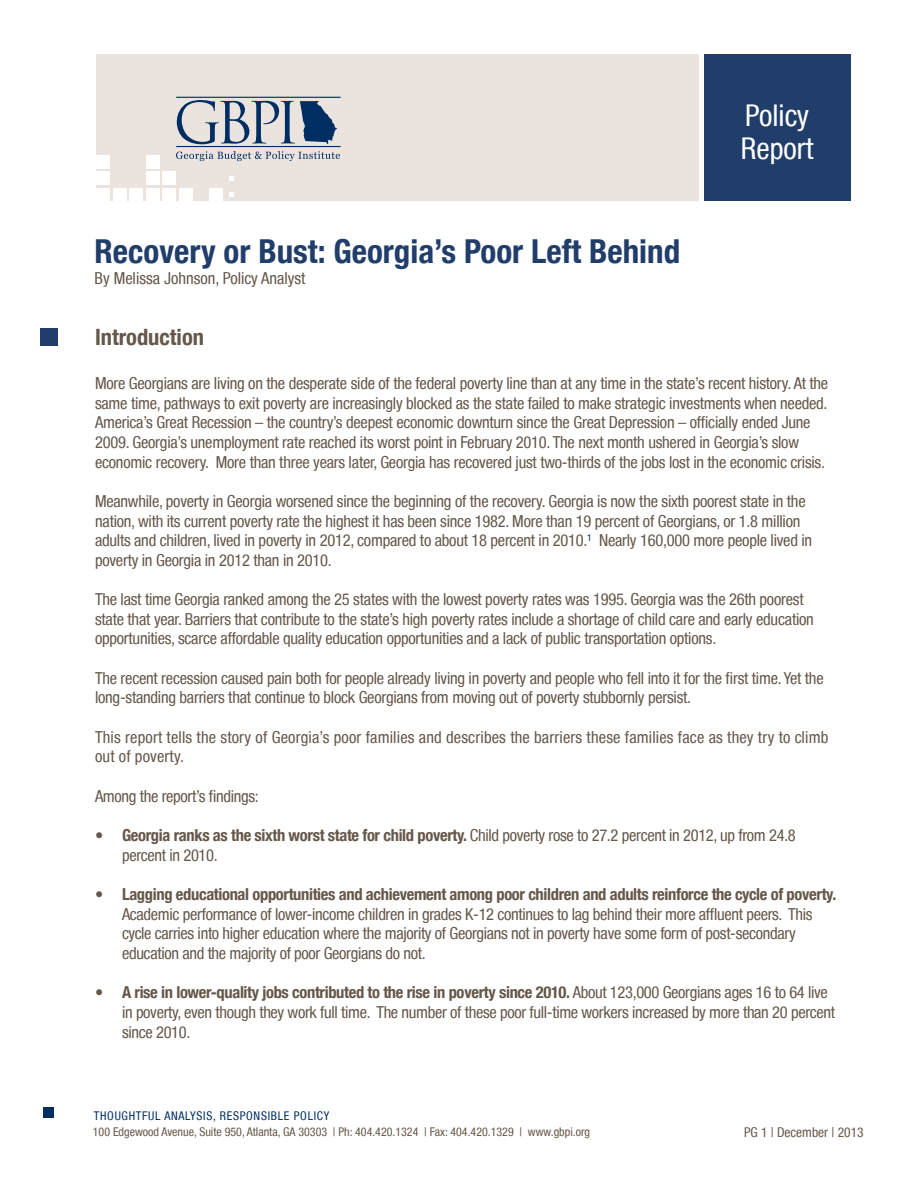
<style>
.page{position:relative;width:918px;height:1188px;background:#fff}
.page>*{position:absolute;margin:0;border:0;box-sizing:border-box;transform-origin:0 0}
.t1{font:700 condensed 33px "Helvetica Neue LT";color:#213e6b}
.t2{font:condensed 30px/33px "Helvetica Neue LT";color:#fff}
.t3{font:700 condensed 22.5px "Helvetica Neue LT";color:#655749}
.t4{font:condensed 16.5px/19.6px "Helvetica Neue LT";letter-spacing:-.015em;color:#655749}
.t5{font:condensed 16.5px/19.6px "Helvetica Neue LT";letter-spacing:.01em;color:#655749}
.t6{font:700 condensed 16.5px "Helvetica Neue LT";letter-spacing:-.02em;color:#655749}
.t7{font:condensed 13.5px "Helvetica Neue LT";color:#655749}
.t8{font:condensed 12px "Helvetica Neue LT";color:#655749}
.t9{font:condensed 12px "Helvetica Neue LT";letter-spacing:.06em;color:#002d62}
.s1{font-weight:700}
</style>
<div class="page">
<div style="left:96px;top:54px;width:603px;height:147px;background:#ebe4de"></div>
<svg style="left:176px;top:97px;width:165px;height:64px"></svg>
<div style="left:96px;top:188px;width:14px;height:14px;background:#fff"></div>
<svg style="left:229px;top:192px;width:5px;height:5px"></svg>
<svg style="left:229px;top:176px;width:5px;height:5px"></svg>
<div style="left:96px;top:171px;width:14px;height:14px;background:#fff"></div>
<div style="left:146px;top:188px;width:14px;height:14px;background:#fff"></div>
<div style="left:146px;top:171px;width:14px;height:14px;background:#fff"></div>
<div style="left:162px;top:188px;width:14px;height:14px;background:#fff"></div>
<div style="left:162px;top:171px;width:14px;height:14px;background:#fff"></div>
<div style="left:96px;top:155px;width:14px;height:14px;background:#fff"></div>
<div style="left:146px;top:155px;width:14px;height:14px;background:#fff"></div>
<div style="left:113px;top:188px;width:14px;height:14px;background:#fff"></div>
<div style="left:129px;top:188px;width:14px;height:14px;background:#fff"></div>
<div style="left:179px;top:188px;width:14px;height:14px;background:#fff"></div>
<div style="left:209px;top:188px;width:14px;height:14px;background:#fff"></div>
<div style="left:704px;top:54px;width:147px;height:147px;background:#213e6b"></div>
<div style="left:40px;top:328px;width:18px;height:17px;background:#213e6b"></div>
<div style="left:43px;top:1107px;width:11px;height:11px;background:#002d62"></div>
<h1 class="t1" style="left:94px;top:231px;width:587px">Recovery or Bust: Georgia’s Poor Left Behind</h1>
<p class="t4" style="left:94px;top:268px;width:212px">By Melissa Johnson, Policy Analyst</p>
<h2 class="t2" style="left:741px;top:99px;width:74px">Policy<br>Report</h2>
<h3 class="t3" style="left:95px;top:324px;width:111px">Introduction</h3>
<p class="t4" style="left:95px;top:373px;width:735px">More Georgians are living on the desperate side of the federal poverty line than at any time in the state’s recent history. At the same time, pathways to exit poverty are increasingly blocked as the state failed to make strategic investments when needed.<br>America’s Great Recession – the country’s deepest economic downturn since the Great Depression – officially ended June 2009. Georgia’s unemployment rate reached its worst point in February 2010. The next month ushered in Georgia’s slow economic recovery. More than three years later, Georgia has recovered just two-thirds of the jobs lost in the economic crisis.</p>
<p class="t4" style="left:95px;top:491px;width:719px">Meanwhile, poverty in Georgia worsened since the beginning of the recovery. Georgia is now the sixth poorest state in the nation, with its current poverty rate the highest it has been since 1982. More than 19 percent of Georgians, or 1.8 million adults and children, lived in poverty in 2012, compared to about 18 percent in 2010.<sup>1</sup> Nearly 160,000 more people lived in poverty in Georgia in 2012 than in 2010.</p>
<p class="t4" style="left:95px;top:589px;width:720px">The last time Georgia ranked among the 25 states with the lowest poverty rates was 1995. Georgia was the 26th poorest state that year. Barriers that contribute to the state’s high poverty rates include a shortage of child care and early education opportunities, scarce affordable quality education opportunities and a lack of public transportation options.</p>
<p class="t4" style="left:95px;top:668px;width:730px">The recent recession caused pain both for people already living in poverty and people who fell into it for the first time. Yet the long-standing barriers that continue to block Georgians from moving out of poverty stubbornly persist.</p>
<p class="t5" style="left:95px;top:727px;width:735px">This report tells the story of Georgia’s poor families and describes the barriers these families face as they try to climb out of poverty.</p>
<p class="t4" style="left:95px;top:786px;width:165px">Among the report’s findings:</p>
<p class="t4" style="left:122px;top:825px;width:675px;text-indent:-27px"><span class="s1">• Georgia ranks as the sixth worst state for child poverty.</span> Child poverty rose to 27.2 percent in 2012, up from 24.8 percent in 2010.</p>
<p class="t6" style="left:95px;top:884px;width:743px">• Lagging educational opportunities and achievement among poor children and adults reinforce the cycle of poverty.</p>
<p class="t4" style="left:122px;top:904px;width:692px">Academic performance of lower-income children in grades K-12 continues to lag behind their more affluent peers. This cycle carries into higher education where the majority of Georgians not in poverty have some form of post-secondary education and the majority of poor Georgians do not.</p>
<p class="t4" style="left:122px;top:982px;width:715px;text-indent:-27px"><span class="s1">• A rise in lower-quality jobs contributed to the rise in poverty since 2010.</span> About 123,000 Georgians ages 16 to 64 live in poverty, even though they work full time. The number of these poor full-time workers increased by more than 20 percent since 2010.</p>
<p class="t9" style="left:94px;top:1109px;width:134px">Thoughtful analysis, resp</p>
<p class="t9" style="left:246px;top:1109px;width:85px">onsible policy</p>
<p class="t8" style="left:93px;top:1125px;width:499px">100 Edgewood Avenue, Suite 950, Atlanta, GA 30303 | Ph: 404.420.1324 | Fax: 404.420.1329 | www.gbpi.org</p>
<p class="t7" style="left:744px;top:1125px;width:121px">PG 1 | December | 2013</p>
</div>
